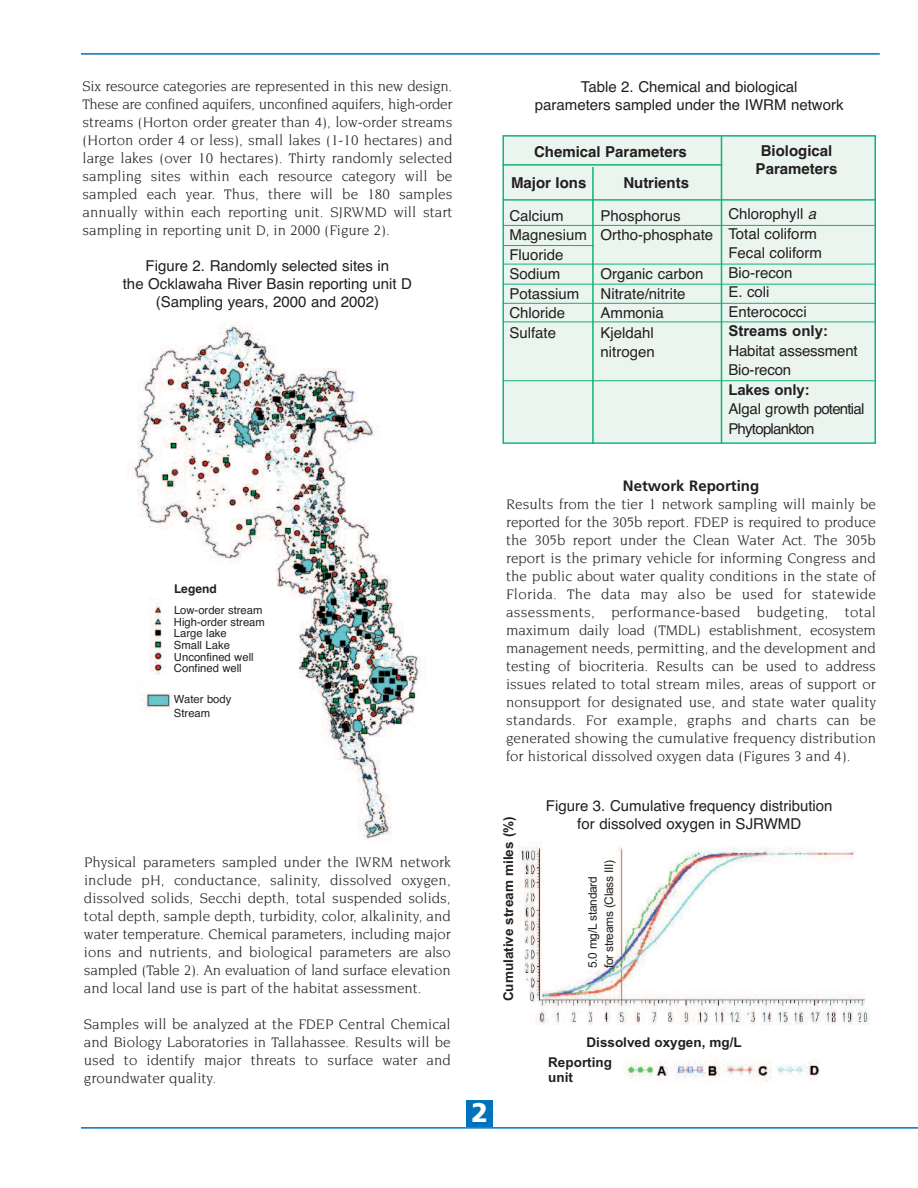
<style>
.page{position:relative;width:918px;height:1188px;background:#fff}
.page>*{position:absolute;margin:0;border:0;box-sizing:border-box;transform-origin:0 0}
.t1{font:900 27px "Frutiger";color:#fff}
.t2{font:15px/18px "Novarese";color:#231f20;text-align:justify}
.t3{font:15px/19.5px "Helvetica";color:#231f20}
.t4{font:700 15px/31.5px "Helvetica";color:#231f20;text-align:right}
.t5{font:15px/19.5px "Helvetica";letter-spacing:-.05em;color:#231f20}
.t6{font:700 15px "Arial";color:#231f20}
.t7{font:700 15px "Frutiger";color:#231f20}
.t8{font:700 13.5px/20.5px "Arial";color:#231f20}
.t9{font:12px/16.5px "Arial";letter-spacing:-.03em;color:#231f20}
.t10{font:700 12px "Helvetica";color:#231f20}
.t11{font:11.25px/11.7px "Helvetica";color:#231f20}
.s1{font-style:italic}
</style>
<div class="page">
<hr style="left:81px;top:1127px;width:837px;height:2px;background:#0072bc">
<hr style="left:81px;top:53px;width:799px;height:2px;background:#0072bc">
<div style="left:466px;top:1100px;width:27px;height:27px;background:#0072bc"></div>
<div style="left:504px;top:137px;width:370px;height:305px;background:#e9f5ee"></div>
<div style="left:502px;top:135px;width:374px;height:309px;border:2px solid #13b27b"></div>
<hr style="left:502px;top:199px;width:374px;height:2px;background:#13b27b">
<hr style="left:592px;top:167px;width:2px;height:277px;background:#13b27b">
<hr style="left:721px;top:136px;width:1px;height:307px;background:#13b27b">
<img style="left:128px;top:324px;width:298px;height:517px">
<img style="left:517px;top:841px;width:353px;height:241px">
<hr style="left:502px;top:225px;width:374px;height:1px;background:#13b27b">
<hr style="left:502px;top:264px;width:374px;height:1px;background:#13b27b">
<hr style="left:502px;top:245px;width:92px;height:1px;background:#13b27b">
<hr style="left:502px;top:284px;width:374px;height:1px;background:#13b27b">
<hr style="left:502px;top:303px;width:374px;height:1px;background:#13b27b">
<hr style="left:502px;top:322px;width:374px;height:1px;background:#13b27b">
<hr style="left:502px;top:380px;width:374px;height:1px;background:#13b27b">
<div style="left:143px;top:676px;width:39px;height:17px;background:#fff"></div>
<hr style="left:502px;top:164px;width:220px;height:2px;background:#13b27b">
<div style="left:585px;top:1035px;width:193px;height:21px;background:#fff"></div>
<div style="left:547px;top:1056px;width:75px;height:32px;background:#fff"></div>
<p class="t2" style="left:82px;top:77px;width:371px">Six resource categories are represented in this new design.<br>These are confined aquifers, unconfined aquifers, high-order streams (Horton order greater than 4), low-order streams (Horton order 4 or less), small lakes (1-10 hectares) and large lakes (over 10 hectares). Thirty randomly selected sampling sites within each resource category will be sampled each year. Thus, there will be 180 samples annually within each reporting unit. SJRWMD will start sampling in reporting unit D, in 2000 (Figure 2).</p>
<p class="t3" style="left:123px;top:256px;width:291px;line-height:18px;text-align:center">Figure 2. Randomly selected sites in<br>the Ocklawaha River Basin reporting unit D (Sampling years, 2000 and 2002)</p>
<p class="t10" style="left:174px;top:581px;width:44px">Legend</p>
<p class="t11" style="left:174px;top:604px;width:92px">Low-order stream<br>High-order stream<br>Large lake<br>Small Lake<br>Unconfined well<br>Confined well</p>
<p class="t11" style="left:174px;top:693px;width:59px;line-height:13.5px">Water body<br>Stream</p>
<p class="t2" style="left:84px;top:854px;width:368px">Physical parameters sampled under the IWRM network include pH, conductance, salinity, dissolved oxygen, dissolved solids, Secchi depth, total suspended solids, total depth, sample depth, turbidity, color, alkalinity, and water temperature. Chemical parameters, including major ions and nutrients, and biological parameters are also sampled (Table 2). An evaluation of land surface elevation and local land use is part of the habitat assessment.</p>
<p class="t2" style="left:84px;top:1016px;width:368px">Samples will be analyzed at the FDEP Central Chemical and Biology Laboratories in Tallahassee. Results will be used to identify major threats to surface water and groundwater quality.</p>
<h1 class="t1" style="left:471px;top:1102px;width:18px">2</h1>
<p class="t3" style="left:535px;top:78px;width:310px;line-height:18px;text-align:center">Table 2. Chemical and biological<br>parameters sampled under the IWRM network</p>
<p class="t4" style="left:534px;top:136px;width:157px">Chemical Parameters<br>Nutrients</p>
<p class="t4" style="left:756px;top:142px;width:83px;line-height:18px;text-align:center">Biological<br>Parameters</p>
<p class="t3" style="left:509px;top:206px;width:79px">Calcium<br>Magnesium<br>Fluoride<br>Sodium<br>Potassium<br>Chloride<br>Sulfate</p>
<p class="t3" style="left:601px;top:206px;width:114px">Phosphorus<br>Ortho-phosphate</p>
<p class="t4" style="left:511px;top:167px;width:77px">Major Ions</p>
<p class="t3" style="left:728px;top:204px;width:95px">Chlorophyll <span class="s1">a<br></span>Total coliform<br>Fecal coliform<br>Bio-recon<br>E. coli<br>Enterococci</p>
<p class="t6" style="left:728px;top:322px;width:101px">Streams only:</p>
<p class="t3" style="left:728px;top:341px;width:131px">Habitat assessment<br>Bio-recon</p>
<p class="t6" style="left:728px;top:381px;width:83px">Lakes only:</p>
<p class="t5" style="left:728px;top:399px;width:138px">Algal growth potential<br>Phytoplankton</p>
<p class="t3" style="left:601px;top:264px;width:104px">Organic carbon<br>Nitrate/nitrite<br>Ammonia<br>Kjeldahl nitrogen</p>
<p class="t7" style="left:623px;top:480px;width:138px">Network Reporting</p>
<p class="t2" style="left:506px;top:496px;width:371px">Results from the tier 1 network sampling will mainly be reported for the 305b report. FDEP is required to produce the 305b report under the Clean Water Act. The 305b report is the primary vehicle for informing Congress and the public about water quality conditions in the state of Florida. The data may also be used for statewide assessments, performance-based budgeting, total maximum daily load (TMDL) establishment, ecosystem management needs, permitting, and the development and testing of biocriteria. Results can be used to address issues related to total stream miles, areas of support or nonsupport for designated use, and state water quality standards. For example, graphs and charts can be generated showing the cumulative frequency distribution for historical dissolved oxygen data (Figures 3 and 4).</p>
<p class="t8" style="left:498px;top:1001px;width:186px;rotate:-90deg">Cumulative stream miles (%)</p>
<p class="t3" style="left:546px;top:797px;width:288px;line-height:18px;text-align:center">Figure 3. Cumulative frequency distribution for dissolved oxygen in SJRWMD</p>
<p class="t9" style="left:584px;top:968px;width:110px;rotate:-90deg">5.0 mg/L standard for streams (Class III)</p>
<p class="t8" style="left:548px;top:1032px;width:195px;text-indent:38px">Dissolved oxygen, mg/L<br>Reporting</p>
<p class="t8" style="left:548px;top:1067px;width:26px">unit</p>
</div>
